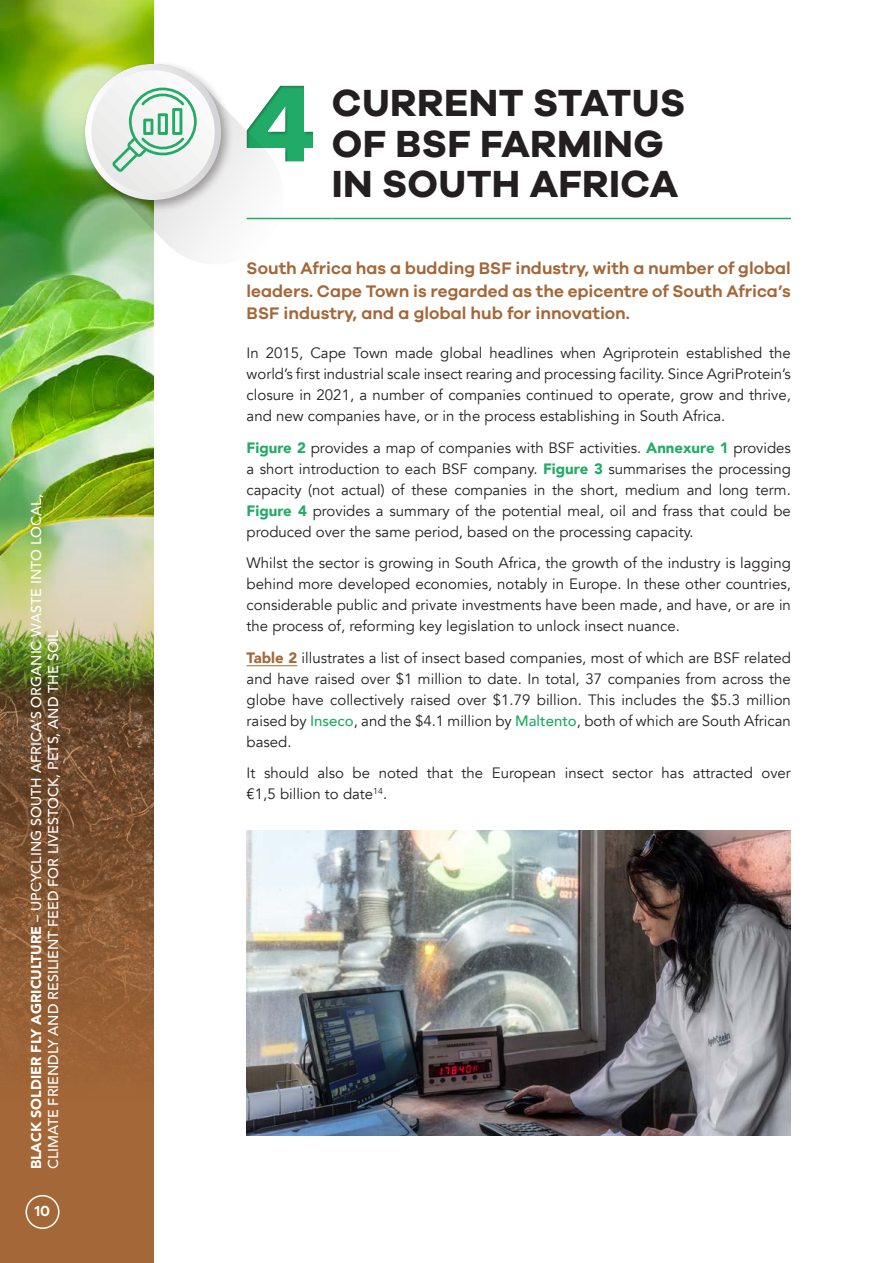
<style>
.page{position:relative;width:893px;height:1263px;background:#fff}
.page>*{position:absolute;margin:0;border:0;box-sizing:border-box;transform-origin:0 0}
.t1{font:39px/40.5px "Galano Grotesque Bold";letter-spacing:.01em;color:#231f20}
.t2{font:700 17.25px/22.5px "Galano Grotesque Semi";color:#a46737;text-align:justify}
.t3{font:15px/21px "Avenir";color:#231f20;text-align:justify}
.t4{font:700 15px "Galano Grotesque Semi";color:#fff}
.t5{font:500 14.25px/17.1px "Avenir";color:#fff}
.s1{font-weight:900}
.s2{font-weight:900;color:#21ab66}
.s3{font-weight:900;color:#a46737}
.s4{font-weight:500;color:#21ab66}
</style>
<div class="page">
<img style="left:0;top:0;width:84px;height:432px">
<div style="left:0;top:1104px;width:153px;height:159px;background:#a46737"></div>
<img style="left:0;top:432px;width:84px;height:672px">
<hr style="left:247px;top:665px;width:50px;height:1px;background:#a46737">
<hr style="left:247px;top:218px;width:85px;height:1px;background:#21ab66">
<hr style="left:332px;top:218px;width:459px;height:1px;background:#21ab66">
<div style="left:245px;top:84px;width:69px;height:78px;background:#231f20;opacity:.3"></div>
<img style="left:247px;top:831px;width:544px;height:304px">
<div style="left:26px;top:1195px;width:34px;height:34px;border:2px solid #fff;border-radius:50%"></div>
<svg style="left:78px;top:57px;width:213px;height:214px"></svg>
<div style="left:80px;top:59px;width:154px;height:154px;background:#231f20;opacity:.4"></div>
<img style="left:84px;top:0;width:138px;height:1263px">
<p class="t5" style="left:27px;top:1169px;width:676px;rotate:-90deg"><span class="s1">BLACK SOLDIER FLY AGRICULTURE</span> – UPCYCLING SOUTH AFRICA’S ORGANIC WASTE INTO LOCAL,<br>CLIMATE FRIENDLY AND RESILIENT FEED FOR LIVESTOCK, PETS, AND THE SOIL</p>
<p class="t4" style="left:35px;top:1202px;width:17px">10</p>
<h1 class="t1" style="left:332px;top:82px;width:355px">CURRENT STATUS<br>OF BSF FARMING<br>IN SOUTH AFRICA</h1>
<p class="t2" style="left:247px;top:257px;width:546px">South Africa has a budding BSF industry, with a number of global leaders. Cape Town is regarded as the epicentre of South Africa’s BSF industry, and a global hub for innovation.</p>
<p class="t3" style="left:247px;top:343px;width:546px">In 2015, Cape Town made global headlines when Agriprotein established the world’s first industrial scale insect rearing and processing facility. Since AgriProtein’s closure in 2021, a number of companies continued to operate, grow and thrive, and new companies have, or in the process establishing in South Africa.</p>
<p class="t3" style="left:247px;top:437px;width:546px"><span class="s2">Figure 2</span> provides a map of companies with BSF activities. <span class="s2">Annexure 1</span> provides a short introduction to each BSF company. <span class="s2">Figure 3</span> summarises the processing capacity (not actual) of these companies in the short, medium and long term.<br><span class="s2">Figure 4</span> provides a summary of the potential meal, oil and frass that could be produced over the same period, based on the processing capacity.</p>
<p class="t3" style="left:247px;top:553px;width:546px">Whilst the sector is growing in South Africa, the growth of the industry is lagging behind more developed economies, notably in Europe. In these other countries, considerable public and private investments have been made, and have, or are in the process of, reforming key legislation to unlock insect nuance.</p>
<p class="t3" style="left:247px;top:647px;width:546px"><span class="s3">Table 2</span> illustrates a list of insect based companies, most of which are BSF related and have raised over $1 million to date. In total, 37 companies from across the globe have collectively raised over $1.79 billion. This includes the $5.3 million raised by <span class="s4">Inseco</span>, and the $4.1 million by <span class="s4">Maltento</span>, both of which are South African based.</p>
<p class="t3" style="left:247px;top:763px;width:546px">It should also be noted that the European insect sector has attracted over €1,5 billion to date<sup>14</sup>.</p>
</div>
